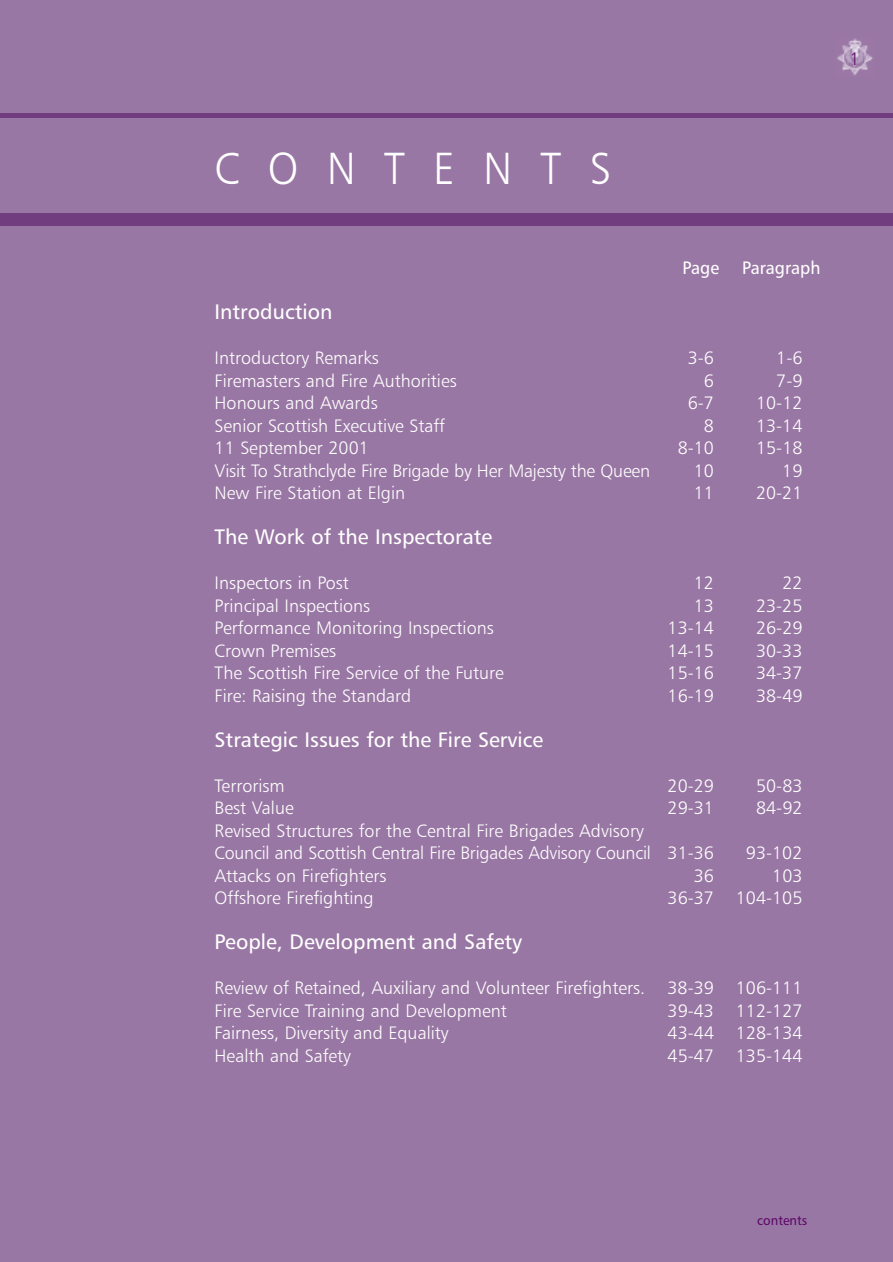
<style>
.page{position:relative;width:893px;height:1262px;background:#fff}
.page>*{position:absolute;margin:0;border:0;box-sizing:border-box;transform-origin:0 0}
.t1{font:45px "Humanist 777 BT Light B";letter-spacing:.66em;color:#fff;scale:.95 1}
.t2{font:21px "Humanist 777 BT Roman B";color:#fff}
.t3{font:18px/22.5px "Humanist 777 BT Light B";color:#fff}
.t4{font:18px "Humanist 777 BT Roman B";color:#fff;scale:.95 1}
.t5{font:18px "Humanist 777 BT Light B";color:#5d0a68;scale:.95 1}
.t6{font:13.5px "Humanist 777 BT Roman B";color:#5d0a68;scale:.95 1}
</style>
<div class="page">
<div style="left:0;top:0;width:892px;height:1262px;background:#9977a4"></div>
<hr style="left:0;top:113px;width:892px;height:4px;background:#723d7e">
<img style="left:836px;top:39px;width:37px;height:37px">
<div style="left:0;top:213px;width:892px;height:12px;background:#723d7e"></div>
<p class="t5" style="left:849px;top:50px;width:12px">1</p>
<h1 class="t1" style="left:215px;top:148px;width:419px">CONTENTS</h1>
<p class="t4" style="left:682px;top:260px;width:40px">Page</p>
<p class="t4" style="left:742px;top:260px;width:84px">Paragraph</p>
<p class="t2" style="left:215px;top:302px;width:119px">Introduction</p>
<p class="t3" style="left:215px;top:349px;width:166px">Introductory Remarks</p>
<p class="t3" style="left:687px;top:349px;width:28px">3-6</p>
<p class="t3" style="left:776px;top:349px;width:28px">1-6</p>
<p class="t3" style="left:215px;top:372px;width:244px">Firemasters and Fire Authorities</p>
<p class="t3" style="left:704px;top:372px;width:12px">6</p>
<p class="t3" style="left:776px;top:372px;width:28px">7-9</p>
<p class="t3" style="left:215px;top:394px;width:165px">Honours and Awards</p>
<p class="t3" style="left:687px;top:394px;width:28px">6-7</p>
<p class="t3" style="left:756px;top:394px;width:48px">10-12</p>
<p class="t3" style="left:215px;top:417px;width:232px">Senior Scottish Executive Staff</p>
<p class="t3" style="left:704px;top:417px;width:12px">8</p>
<p class="t3" style="left:756px;top:417px;width:48px">13-14</p>
<p class="t3" style="left:215px;top:439px;width:156px">11 September 2001</p>
<p class="t3" style="left:677px;top:439px;width:38px">8-10</p>
<p class="t3" style="left:756px;top:439px;width:48px">15-18</p>
<p class="t3" style="left:215px;top:462px;width:437px">Visit To Strathclyde Fire Brigade by Her Majesty the Queen</p>
<p class="t3" style="left:693px;top:462px;width:22px">10</p>
<p class="t3" style="left:782px;top:462px;width:22px">19</p>
<p class="t3" style="left:215px;top:484px;width:192px">New Fire Station at Elgin</p>
<p class="t3" style="left:693px;top:484px;width:22px">11</p>
<p class="t3" style="left:756px;top:484px;width:48px">20-21</p>
<p class="t2" style="left:215px;top:527px;width:279px">The Work of the Inspectorate</p>
<p class="t3" style="left:215px;top:574px;width:136px">Inspectors in Post</p>
<p class="t3" style="left:693px;top:574px;width:22px">12</p>
<p class="t3" style="left:782px;top:574px;width:22px">22</p>
<p class="t3" style="left:215px;top:597px;width:157px">Principal Inspections</p>
<p class="t3" style="left:693px;top:597px;width:22px">13</p>
<p class="t3" style="left:756px;top:597px;width:48px">23-25</p>
<p class="t3" style="left:215px;top:619px;width:281px">Performance Monitoring Inspections</p>
<p class="t3" style="left:667px;top:619px;width:48px">13-14</p>
<p class="t3" style="left:756px;top:619px;width:48px">26-29</p>
<p class="t3" style="left:215px;top:642px;width:123px">Crown Premises</p>
<p class="t3" style="left:667px;top:642px;width:48px">14-15</p>
<p class="t3" style="left:756px;top:642px;width:48px">30-33</p>
<p class="t3" style="left:215px;top:664px;width:291px">The Scottish Fire Service of the Future</p>
<p class="t3" style="left:667px;top:664px;width:48px">15-16</p>
<p class="t3" style="left:756px;top:664px;width:48px">34-37</p>
<p class="t3" style="left:215px;top:687px;width:198px">Fire: Raising the Standard</p>
<p class="t3" style="left:667px;top:687px;width:48px">16-19</p>
<p class="t3" style="left:756px;top:687px;width:48px">38-49</p>
<p class="t2" style="left:215px;top:730px;width:330px">Strategic Issues for the Fire Service</p>
<p class="t3" style="left:215px;top:777px;width:72px">Terrorism</p>
<p class="t3" style="left:667px;top:777px;width:48px">20-29</p>
<p class="t3" style="left:756px;top:777px;width:48px">50-83</p>
<p class="t3" style="left:215px;top:799px;width:81px">Best Value</p>
<p class="t3" style="left:667px;top:799px;width:48px">29-31</p>
<p class="t3" style="left:756px;top:799px;width:48px">84-92</p>
<p class="t3" style="left:215px;top:822px;width:501px">Revised Structures for the Central Fire Brigades Advisory<br>Council and Scottish Central Fire Brigades Advisory Council 31-36</p>
<p class="t3" style="left:746px;top:844px;width:58px">93-102</p>
<p class="t3" style="left:215px;top:867px;width:173px">Attacks on Firefighters</p>
<p class="t3" style="left:694px;top:867px;width:22px">36</p>
<p class="t3" style="left:772px;top:867px;width:32px">103</p>
<p class="t3" style="left:215px;top:889px;width:161px">Offshore Firefighting</p>
<p class="t3" style="left:667px;top:889px;width:136px">36-37 104-105</p>
<p class="t2" style="left:215px;top:932px;width:309px">People, Development and Safety</p>
<p class="t3" style="left:215px;top:979px;width:589px">Review of Retained, Auxiliary and Volunteer Firefighters. 38-39 106-111<br>Fire Service Training and Development</p>
<p class="t3" style="left:667px;top:1002px;width:136px">39-43 112-127</p>
<p class="t3" style="left:215px;top:1024px;width:235px">Fairness, Diversity and Equality</p>
<p class="t3" style="left:667px;top:1024px;width:136px">43-44 128-134</p>
<p class="t3" style="left:215px;top:1047px;width:138px">Health and Safety</p>
<p class="t3" style="left:667px;top:1047px;width:136px">45-47 135-144</p>
<p class="t6" style="left:757px;top:1214px;width:54px">contents</p>
</div>
